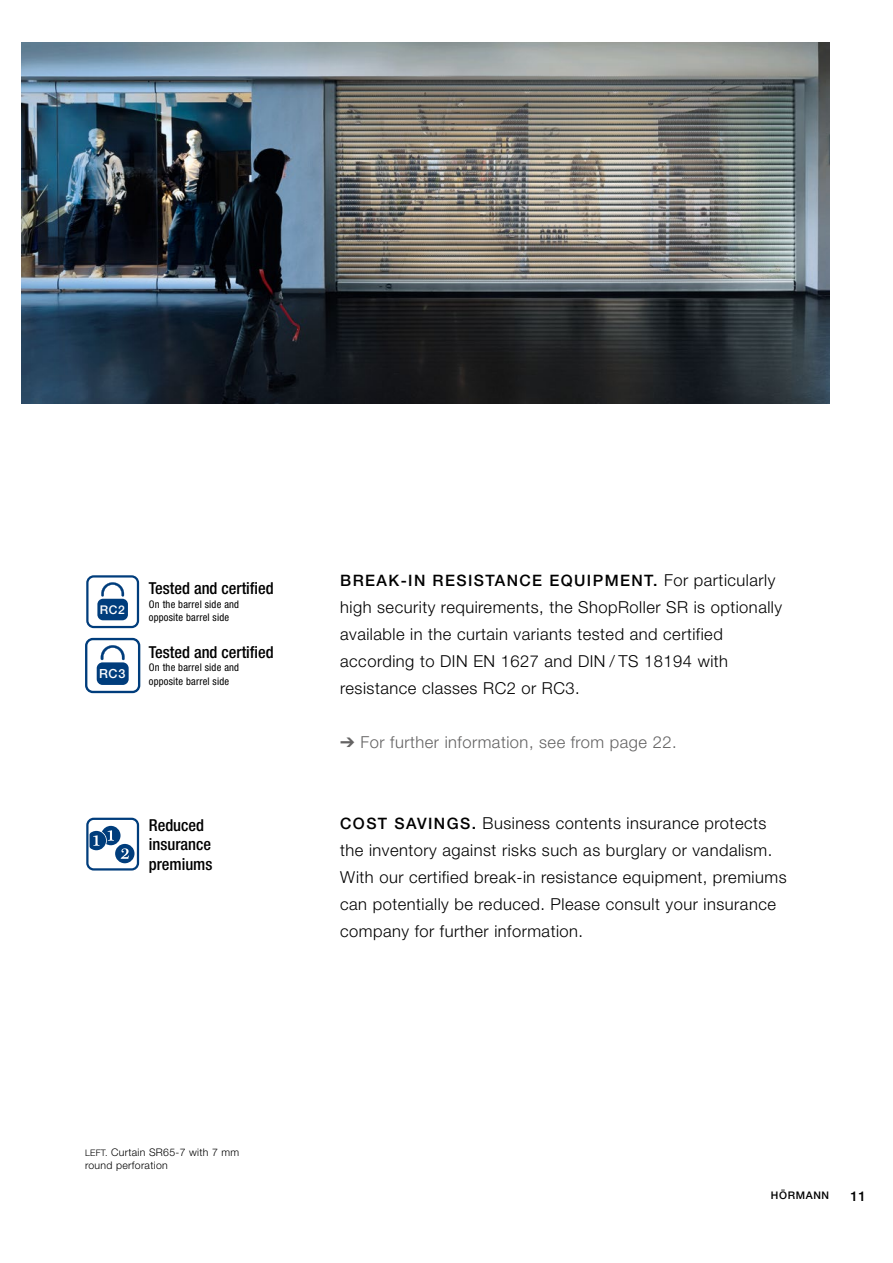
<style>
.page{position:relative;width:893px;height:1263px;background:#fff}
.page>*{position:absolute;margin:0;border:0;box-sizing:border-box;transform-origin:0 0}
.t1{font:300 16.5px/27px "Hoermann Helvetica Neue";letter-spacing:.03em;color:#000}
.t2{font:500 condensed 16.5px/19.5px "Hoermann Helvetica Neue";color:#000}
.t3{font:300 16.5px "Hoermann Helvetica Neue";letter-spacing:.03em;color:#646363}
.t4{font:500 15.75px "Hoermann Helvetica Neue";letter-spacing:.09em;color:#000}
.t5{font:500 13.5px "Hoermann Helvetica Neue";color:#000}
.t6{font:500 12.6px "Hoermann Helvetica Neue";color:#fff}
.t7{font:500 12px "Hoermann Helvetica Neue";color:#fff}
.t8{font:condensed 10.5px/13.5px "Hoermann Helvetica Neue";letter-spacing:.02em;color:#000}
.t9{font:300 10.5px/13.5px "Hoermann Helvetica Neue";letter-spacing:.03em;color:#000}
.t10{font:500 10.5px "Hoermann Helvetica Neue";letter-spacing:.06em;color:#000}
.s1{font-weight:300;font-size:16.5px}
.s2{font-weight:500;font-size:15.75px}
.s3{font-size:9px}
</style>
<div class="page">
<img style="left:21px;top:43px;width:808px;height:361px">
<div style="left:86px;top:818px;width:53px;height:52px;border:2px solid #003d7c;border-radius:6px"></div>
<svg style="left:90px;top:826px;width:45px;height:37px"></svg>
<div style="left:85px;top:638px;width:55px;height:55px;border:2px solid #003d7c;border-radius:7px"></div>
<div style="left:97px;top:662px;width:32px;height:23px;background:#003d7c;border-radius:6px"></div>
<svg style="left:101px;top:645px;width:24px;height:15px"></svg>
<div style="left:86px;top:575px;width:53px;height:53px;border:2px solid #003d7c;border-radius:6px"></div>
<div style="left:97px;top:599px;width:31px;height:21px;background:#003d7c;border-radius:6px"></div>
<svg style="left:101px;top:582px;width:23px;height:15px"></svg>
<p class="t7" style="left:100px;top:601px;width:27px">RC2</p>
<p class="t6" style="left:99px;top:665px;width:28px">RC3</p>
<p class="t2" style="left:149px;top:578px;width:126px">Tested and certified</p>
<p class="t8" style="left:149px;top:596px;width:92px">On the barrel side and opposite barrel side</p>
<p class="t2" style="left:149px;top:641px;width:126px">Tested and certified</p>
<p class="t8" style="left:149px;top:660px;width:92px">On the barrel side and opposite barrel side</p>
<p class="t2" style="left:149px;top:814px;width:65px">Reduced insurance premiums</p>
<p class="t4" style="left:340px;top:569px;width:437px">BREAK-IN RESISTANCE EQUIPMENT. <span class="s1">For particularly</span></p>
<p class="t1" style="left:340px;top:592px;width:443px">high security requirements, the ShopRoller SR is optionally available in the curtain variants tested and certified according to DIN EN 1627 and DIN / TS 18194 with resistance classes RC2 or RC3.</p>
<p class="t3" style="left:340px;top:730px;width:338px">➔ For further information, see from page 22.</p>
<p class="t1" style="left:340px;top:808px;width:448px"><span class="s2">COST SAVINGS.</span> Business contents insurance protects the inventory against risks such as burglary or vandalism.<br>With our certified break-in resistance equipment, premiums can potentially be reduced. Please consult your insurance company for further information.</p>
<p class="t9" style="left:85px;top:1145px;width:156px"><span class="s3">LEFT.</span> Curtain SR65‑7 with 7 mm round perforation</p>
<p class="t10" style="left:771px;top:1188px;width:60px">HÖRMANN</p>
<p class="t5" style="left:850px;top:1187px;width:17px">11</p>
</div>
